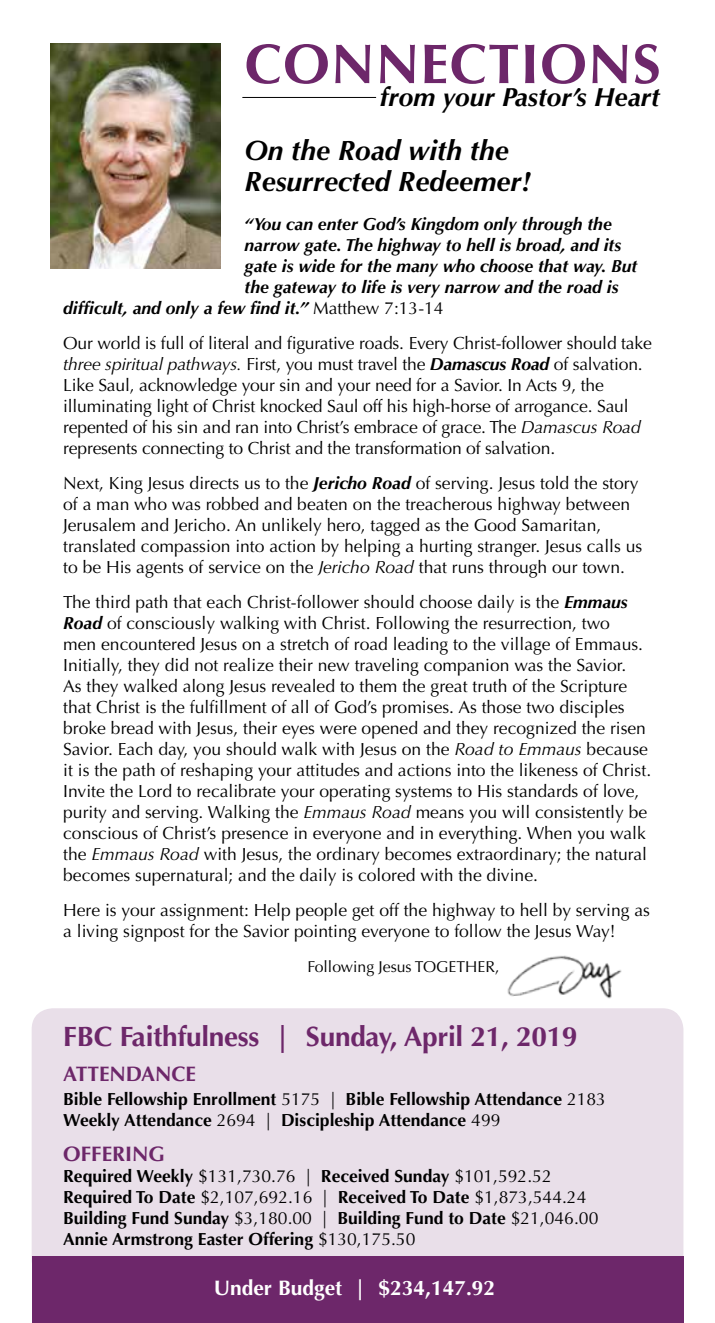
<style>
.page{position:relative;width:715px;height:1323px;background:#fff}
.page>*{position:absolute;margin:0;border:0;box-sizing:border-box;transform-origin:0 0}
.t1{font:700 56px "Optima";letter-spacing:.02em;color:#6d276a}
.t2{font:italic 700 28px/31.5px "Optima";color:#000}
.t3{font:700 28px "Optima";letter-spacing:-.01em;color:#6d276a}
.t4{font:italic 700 26.25px "Optima";color:#000}
.t5{font:700 21px "Optima";color:#fff}
.t6{font:700 21px "Optima";color:#6d276a}
.t7{font:17.5px/21px "Optima";color:#000}
.t8{font:700 17.5px/21px "Optima";color:#000}
.t9{font:italic 700 17.5px "Optima";color:#000}
.t10{font:15.75px "Optima";color:#000}
.s1{font-weight:400;font-style:normal}
.s2{font-style:italic}
.s3{font-weight:700;font-style:italic}
.s4{font-weight:400}
</style>
<div class="page">
<img style="left:507px;top:955px;width:115px;height:44px">
<div style="left:32px;top:1008px;width:651px;height:274px;background:#e9dfe9;border-radius:21px"></div>
<div style="left:32px;top:1256px;width:651px;height:67px;background:#6d276a"></div>
<hr style="left:242px;top:97px;width:134px;height:1px;background:#000">
<img style="left:51px;top:44px;width:170px;height:225px">
<h1 class="t1" style="left:244px;top:31px;width:417px">CONNECTIONS</h1>
<h3 class="t4" style="left:379px;top:81px;width:281px">from your Pastor’s Heart</h3>
<h2 class="t2" style="left:244px;top:135px;width:287px">On the Road with the<br>Resurrected Redeemer!</h2>
<p class="t9" style="left:244px;top:214px;width:368px">“You can enter God’s Kingdom only through the</p>
<p class="t9" style="left:244px;top:235px;width:378px">narrow gate. The highway to hell is broad, and its</p>
<p class="t9" style="left:244px;top:256px;width:394px">gate is wide for the many who choose that way. But</p>
<p class="t9" style="left:244px;top:277px;width:375px">the gateway to life is very narrow and the road is</p>
<p class="t9" style="left:63px;top:298px;width:381px">difficult, and only a few find it.” <span class="s1">Matthew 7:13-14</span></p>
<p class="t7" style="left:63px;top:333px;width:589px">Our world is full of literal and figurative roads. Every Christ-follower should take <span class="s2">three spiritual pathways.</span> First, you must travel the <span class="s3">Damascus Road</span> of salvation.<br>Like Saul, acknowledge your sin and your need for a Savior. In Acts 9, the illuminating light of Christ knocked Saul off his high-horse of arrogance. Saul repented of his sin and ran into Christ’s embrace of grace. The <span class="s2">Damascus Road </span>represents connecting to Christ and the transformation of salvation.</p>
<p class="t7" style="left:63px;top:473px;width:580px">Next, King Jesus directs us to the <span class="s3">Jericho Road</span> of serving. Jesus told the story of a man who was robbed and beaten on the treacherous highway between Jerusalem and Jericho. An unlikely hero, tagged as the Good Samaritan, translated compassion into action by helping a hurting stranger. Jesus calls us to be His agents of service on the <span class="s2">Jericho Road</span> that runs through our town.</p>
<p class="t7" style="left:63px;top:592px;width:589px">The third path that each Christ-follower should choose daily is the <span class="s3">Emmaus Road</span> of consciously walking with Christ. Following the resurrection, two<br>men encountered Jesus on a stretch of road leading to the village of Emmaus.<br>Initially, they did not realize their new traveling companion was the Savior.<br>As they walked along Jesus revealed to them the great truth of the Scripture that Christ is the fulfillment of all of God’s promises. As those two disciples broke bread with Jesus, their eyes were opened and they recognized the risen Savior. Each day, you should walk with Jesus on the <span class="s2">Road to Emmaus</span> because it is the path of reshaping your attitudes and actions into the likeness of Christ.<br>Invite the Lord to recalibrate your operating systems to His standards of love, purity and serving. Walking the <span class="s2">Emmaus Road</span> means you will consistently be conscious of Christ’s presence in everyone and in everything. When you walk the <span class="s2">Emmaus Road</span> with Jesus, the ordinary becomes extraordinary; the natural becomes supernatural; and the daily is colored with the divine.</p>
<p class="t7" style="left:63px;top:900px;width:587px">Here is your assignment: Help people get off the highway to hell by serving as a living signpost for the Savior pointing everyone to follow the Jesus Way!</p>
<p class="t10" style="left:307px;top:957px;width:193px">Following Jesus TOGETHER,</p>
<h2 class="t3" style="left:63px;top:1020px;width:515px">FBC Faithfulness | Sunday, April 21, 2019</h2>
<p class="t6" style="left:63px;top:1061px;width:134px">ATTENDANCE</p>
<p class="t8" style="left:63px;top:1089px;width:544px">Bible Fellowship Enrollment <span class="s4">5175 |</span> Bible Fellowship Attendance <span class="s4">2183<br></span>Weekly Attendance <span class="s4">2694 |</span> Discipleship Attendance <span class="s4">499</span></p>
<p class="t6" style="left:63px;top:1142px;width:103px">OFFERING</p>
<p class="t8" style="left:63px;top:1166px;width:536px">Required Weekly <span class="s4">$131,730.76 |</span> Received Sunday <span class="s4">$101,592.52<br></span>Required To Date <span class="s4">$2,107,692.16 |</span> Received To Date <span class="s4">$1,873,544.24<br></span>Building Fund Sunday <span class="s4">$3,180.00 |</span> Building Fund to Date <span class="s4">$21,046.00<br></span>Annie Armstrong Easter Offering <span class="s4">$130,175.50</span></p>
<p class="t5" style="left:213px;top:1275px;width:283px">Under Budget | $234,147.92</p>
</div>
